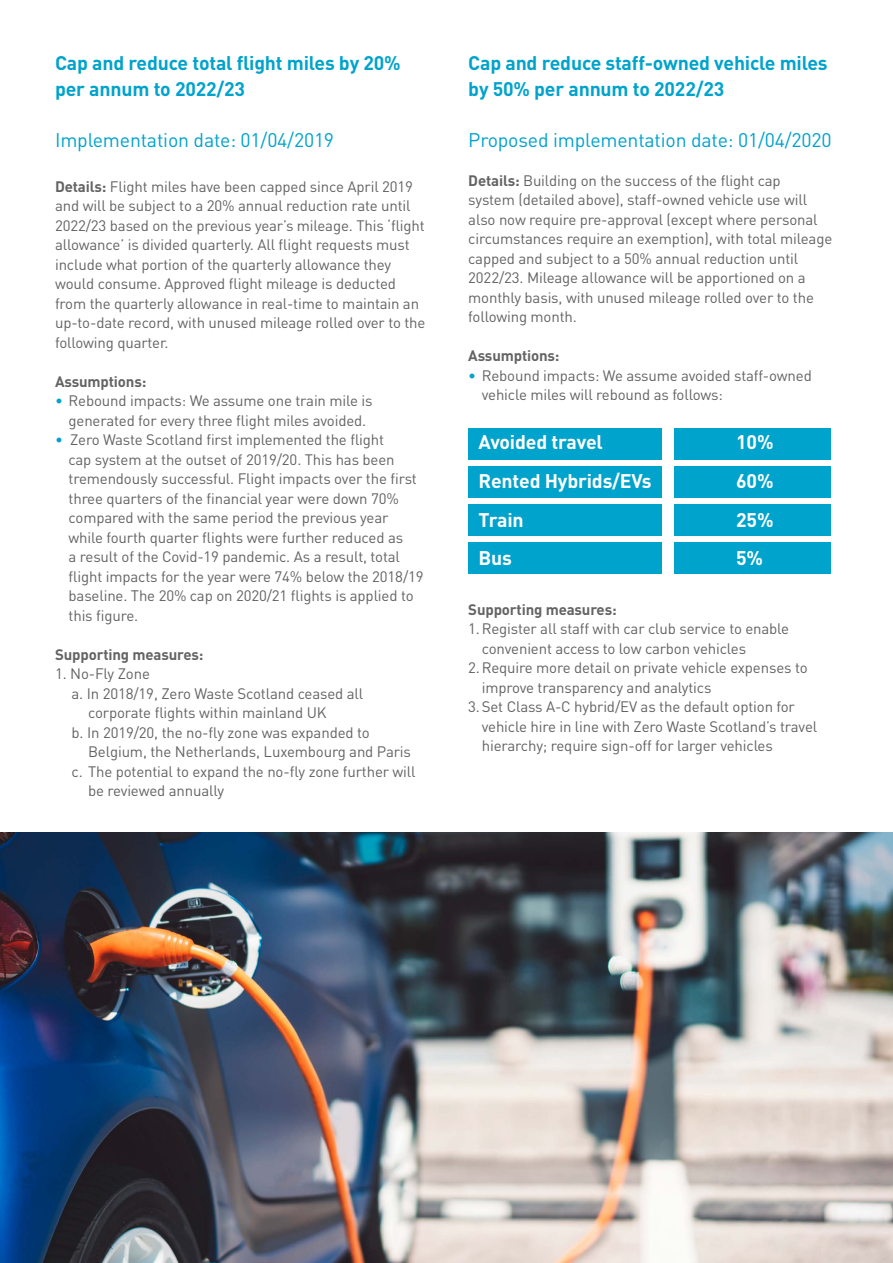
<style>
.page{position:relative;width:893px;height:1263px;background:#fff}
.page>*{position:absolute;margin:0;border:0;box-sizing:border-box;transform-origin:0 0}
.t1{font:700 19.5px/25.5px "DIN";letter-spacing:-.01em;color:#00a3cc}
.t2{font:19.5px "DIN";letter-spacing:-.01em;color:#00a3cc}
.t3{font:700 19.5px/38.5px "DIN";letter-spacing:-.01em;color:#fff}
.t4{font:15px/19.5px "DIN";letter-spacing:-.01em;color:#646363}
.t5{font:700 15px "DIN";letter-spacing:-.01em;color:#646363}
.s1{font-weight:700}
.s2{color:#00a3cc}
</style>
<div class="page">
<div style="left:674px;top:428px;width:156px;height:31px;background:#00a3cc"></div>
<div style="left:674px;top:466px;width:156px;height:31px;background:#00a3cc"></div>
<div style="left:674px;top:504px;width:156px;height:32px;background:#00a3cc"></div>
<div style="left:674px;top:542px;width:156px;height:32px;background:#00a3cc"></div>
<div style="left:469px;top:428px;width:193px;height:31px;background:#00a3cc"></div>
<div style="left:469px;top:466px;width:193px;height:31px;background:#00a3cc"></div>
<div style="left:469px;top:504px;width:193px;height:32px;background:#00a3cc"></div>
<div style="left:469px;top:542px;width:193px;height:32px;background:#00a3cc"></div>
<img style="left:0;top:832px;width:893px;height:431px">
<h1 class="t1" style="left:55px;top:50px;width:347px">Cap and reduce total flight miles by 20% per annum to 2022/23</h1>
<h1 class="t2" style="left:55px;top:128px;width:281px">Implementation date: 01/04/2019</h1>
<p class="t4" style="left:55px;top:176px;width:372px"><span class="s1">Details:</span> Flight miles have been capped since April 2019 and will be subject to a 20% annual reduction rate until 2022/23 based on the previous year’s mileage. This ‘flight allowance’ is divided quarterly. All flight requests must include what portion of the quarterly allowance they would consume. Approved flight mileage is deducted from the quarterly allowance in real-time to maintain an up-to-date record, with unused mileage rolled over to the following quarter.</p>
<p class="t5" style="left:55px;top:371px;width:93px">Assumptions:</p>
<p class="t4" style="left:55px;top:391px;width:319px;text-align:center"><span class="s2">•</span> Rebound impacts: We assume one train mile is generated for every three flight miles avoided.</p>
<p class="t4" style="left:69px;top:430px;width:357px;text-indent:-14px"><span class="s2">•</span> Zero Waste Scotland first implemented the flight<br>cap system at the outset of 2019/20. This has been tremendously successful. Flight impacts over the first three quarters of the financial year were down 70% compared with the same period the previous year while fourth quarter flights were further reduced as<br>a result of the Covid-19 pandemic. As a result, total flight impacts for the year were 74% below the 2018/19 baseline. The 20% cap on 2020/21 flights is applied to this figure.</p>
<p class="t5" style="left:55px;top:644px;width:150px">Supporting measures:</p>
<p class="t4" style="left:55px;top:664px;width:96px">1. No-Fly Zone</p>
<p class="t4" style="left:72px;top:683px;width:293px">a. In 2018/19, Zero Waste Scotland ceased all</p>
<p class="t4" style="left:88px;top:703px;width:240px">corporate flights within mainland UK</p>
<p class="t4" style="left:72px;top:722px;width:300px">b. In 2019/20, the no-fly zone was expanded to</p>
<p class="t4" style="left:88px;top:742px;width:324px">Belgium, the Netherlands, Luxembourg and Paris</p>
<p class="t4" style="left:72px;top:761px;width:346px">c. The potential to expand the no-fly zone further will</p>
<p class="t4" style="left:88px;top:781px;width:137px">be reviewed annually</p>
<h1 class="t1" style="left:468px;top:50px;width:361px">Cap and reduce staff-owned vehicle miles by 50% per annum to 2022/23</h1>
<h1 class="t2" style="left:468px;top:128px;width:365px">Proposed implementation date: 01/04/2020</h1>
<p class="t4" style="left:468px;top:170px;width:365px"><span class="s1">Details:</span> Building on the success of the flight cap<br>system (detailed above), staff-owned vehicle use will also now require pre-approval (except where personal circumstances require an exemption), with total mileage capped and subject to a 50% annual reduction until 2022/23. Mileage allowance will be apportioned on a monthly basis, with unused mileage rolled over to the following month.</p>
<p class="t5" style="left:468px;top:346px;width:93px">Assumptions:</p>
<p class="t4" style="left:482px;top:365px;width:332px;text-indent:-14px"><span class="s2">•</span> Rebound impacts: We assume avoided staff-owned vehicle miles will rebound as follows:</p>
<h1 class="t3" style="left:479px;top:422px;width:175px">Avoided travel<br>Rented Hybrids/EVs<br>Train<br>Bus</h1>
<h1 class="t3" style="left:736px;top:422px;width:39px;text-align:justify">10% 60% 25% 5%</h1>
<p class="t5" style="left:468px;top:599px;width:150px">Supporting measures:</p>
<p class="t4" style="left:468px;top:619px;width:322px">1.Register all staff with car club service to enable</p>
<p class="t4" style="left:482px;top:638px;width:266px">convenient access to low carbon vehicles</p>
<p class="t4" style="left:468px;top:658px;width:341px">2.Require more detail on private vehicle expenses to</p>
<p class="t4" style="left:482px;top:677px;width:231px">improve transparency and analytics</p>
<p class="t4" style="left:468px;top:697px;width:328px">3.Set Class A-C hybrid/EV as the default option for</p>
<p class="t4" style="left:482px;top:716px;width:337px">vehicle hire in line with Zero Waste Scotland’s travel</p>
<p class="t4" style="left:482px;top:736px;width:293px">hierarchy; require sign-off for larger vehicles</p>
</div>
